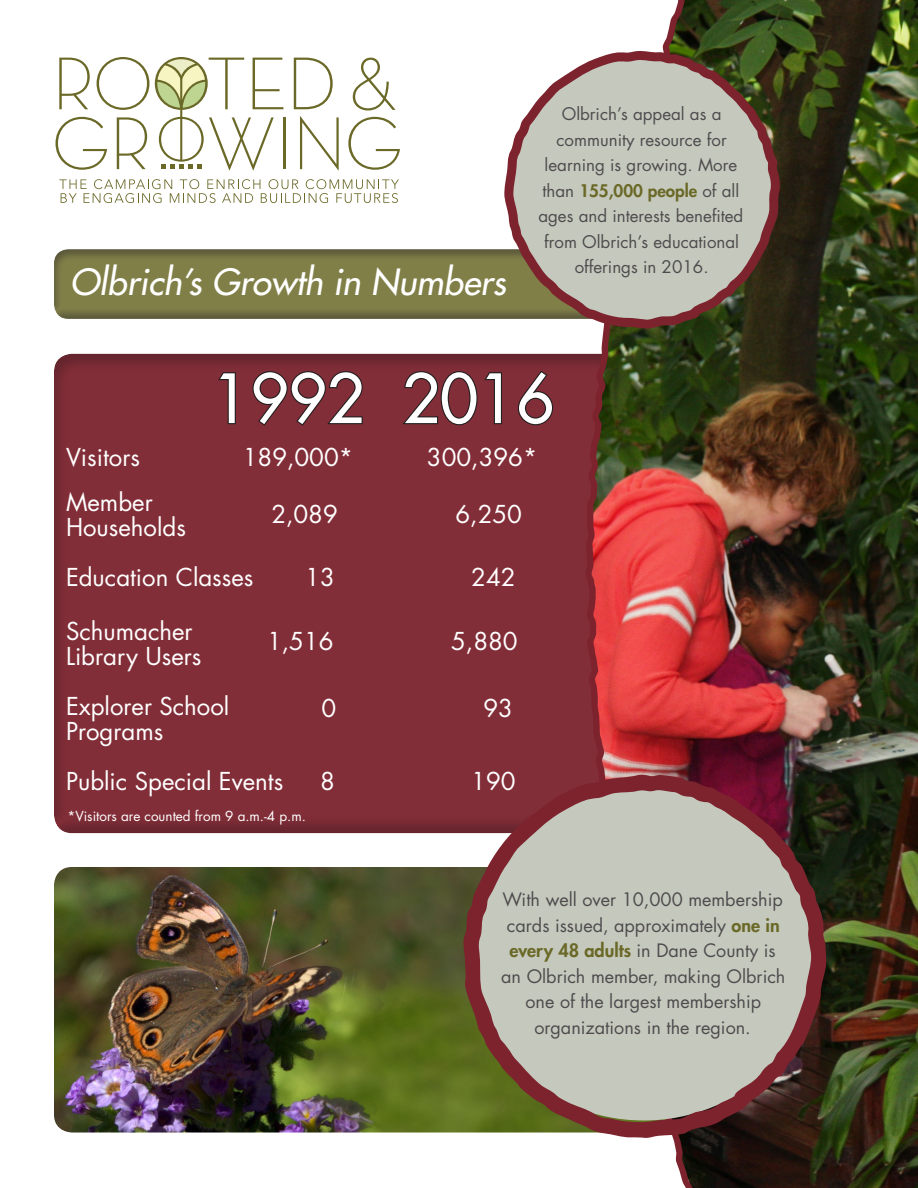
<style>
.page{position:relative;width:918px;height:1188px;background:#fff}
.page>*{position:absolute;margin:0;border:0;box-sizing:border-box;transform-origin:0 0}
.t1{font:500 66px "Futura Std";color:#fff}
.Page_Titles{font:italic 500 35.25px "Futura Std";color:#fff}
.t2{font:24px "Futura Std";color:#fff}
.Quote_-_gray_copy{font:18px/25.5px "Futura Std";color:#4f4b4e;text-align:center}
.Body_Copy{font:16.95px/25.5px "Futura Std";color:#4f4b4e;text-align:center}
.t3{font:13.5px "Futura Std";color:#fff}
.s1{font-weight:800;color:#6b6928}
</style>
<div class="page">
<div style="left:53px;top:347px;width:807px;height:487px;background:#231f20;opacity:.3"></div>
<svg style="left:216px;top:371px;width:21px;height:54px"></svg>
<svg style="left:251px;top:370px;width:113px;height:57px;background:#6c2a32"></svg>
<svg style="left:400px;top:370px;width:103px;height:56px;background:#6b2a32"></svg>
<svg style="left:517px;top:369px;width:37px;height:57px;background:#6b2a32"></svg>
<img style="left:54px;top:867px;width:409px;height:266px">
<div style="left:53px;top:244px;width:561px;height:76px;background:#231f20;opacity:.5"></div>
<img style="left:716px;top:0;width:202px;height:1188px">
<img style="left:585px;top:0;width:131px;height:1188px">
<svg style="left:59px;top:58px;width:31px;height:51px"></svg>
<svg style="left:97px;top:57px;width:52px;height:53px"></svg>
<svg style="left:294px;top:58px;width:39px;height:51px"></svg>
<svg style="left:353px;top:58px;width:43px;height:53px"></svg>
<svg style="left:56px;top:117px;width:51px;height:53px"></svg>
<svg style="left:117px;top:117px;width:30px;height:52px"></svg>
<hr style="left:283px;top:117px;width:3px;height:52px;background:#6b6928">
<svg style="left:300px;top:116px;width:39px;height:54px"></svg>
<svg style="left:348px;top:117px;width:52px;height:53px"></svg>
<svg style="left:157px;top:58px;width:126px;height:112px"></svg>
<svg style="left:59px;top:179px;width:340px;height:24px"></svg>
<svg style="left:463px;top:774px;width:363px;height:364px;background:#a69a8e"></svg>
<svg style="left:499px;top:46px;width:288px;height:289px;background:#aca79a"></svg>
<p class="Page_Titles" style="left:70px;top:260px;width:438px">Olbrich’s Growth in Numbers</p>
<p class="Body_Copy" style="left:538px;top:102px;width:207px">Olbrich’s appeal as a community resource for learning is growing. More than <span class="s1">155,000 people</span> of all ages and interests benefited from Olbrich’s educational offerings in 2016.</p>
<p class="t1" style="left:212px;top:357px;width:154px">1992</p>
<p class="t1" style="left:402px;top:357px;width:154px">2016</p>
<p class="t2" style="left:66px;top:442px;width:75px">Visitors</p>
<p class="t2" style="left:243px;top:442px;width:112px">189,000*</p>
<p class="t2" style="left:427px;top:442px;width:112px">300,396*</p>
<p class="t2" style="left:66px;top:487px;width:88px">Member</p>
<p class="t2" style="left:66px;top:512px;width:121px">Households</p>
<p class="t2" style="left:66px;top:562px;width:189px">Education Classes</p>
<p class="t2" style="left:305px;top:562px;width:31px">13</p>
<p class="t2" style="left:471px;top:562px;width:46px">242</p>
<p class="t2" style="left:66px;top:616px;width:128px">Schumacher</p>
<p class="t2" style="left:66px;top:641px;width:137px">Library Users</p>
<p class="t2" style="left:66px;top:691px;width:165px">Explorer School</p>
<p class="t2" style="left:66px;top:716px;width:99px">Programs</p>
<p class="t2" style="left:66px;top:766px;width:219px">Public Special Events</p>
<p class="t2" style="left:320px;top:766px;width:16px">8</p>
<p class="t2" style="left:471px;top:766px;width:46px">190</p>
<p class="t2" style="left:271px;top:499px;width:68px">2,089</p>
<p class="t2" style="left:456px;top:499px;width:68px">6,250</p>
<p class="t2" style="left:267px;top:626px;width:68px">1,516</p>
<p class="t2" style="left:451px;top:626px;width:68px">5,880</p>
<p class="t2" style="left:321px;top:693px;width:16px">0</p>
<p class="t2" style="left:483px;top:693px;width:31px">93</p>
<p class="t3" style="left:67px;top:808px;width:240px">*Visitors are counted from 9 a.m.-4 p.m.</p>
<p class="Quote_-_gray_copy" style="left:501px;top:887px;width:286px">With well over 10,000 membership cards issued, approximately <span class="s1">one in every 48 adults</span> in Dane County is an Olbrich member, making Olbrich one of the largest membership organizations in the region.</p>
</div>
